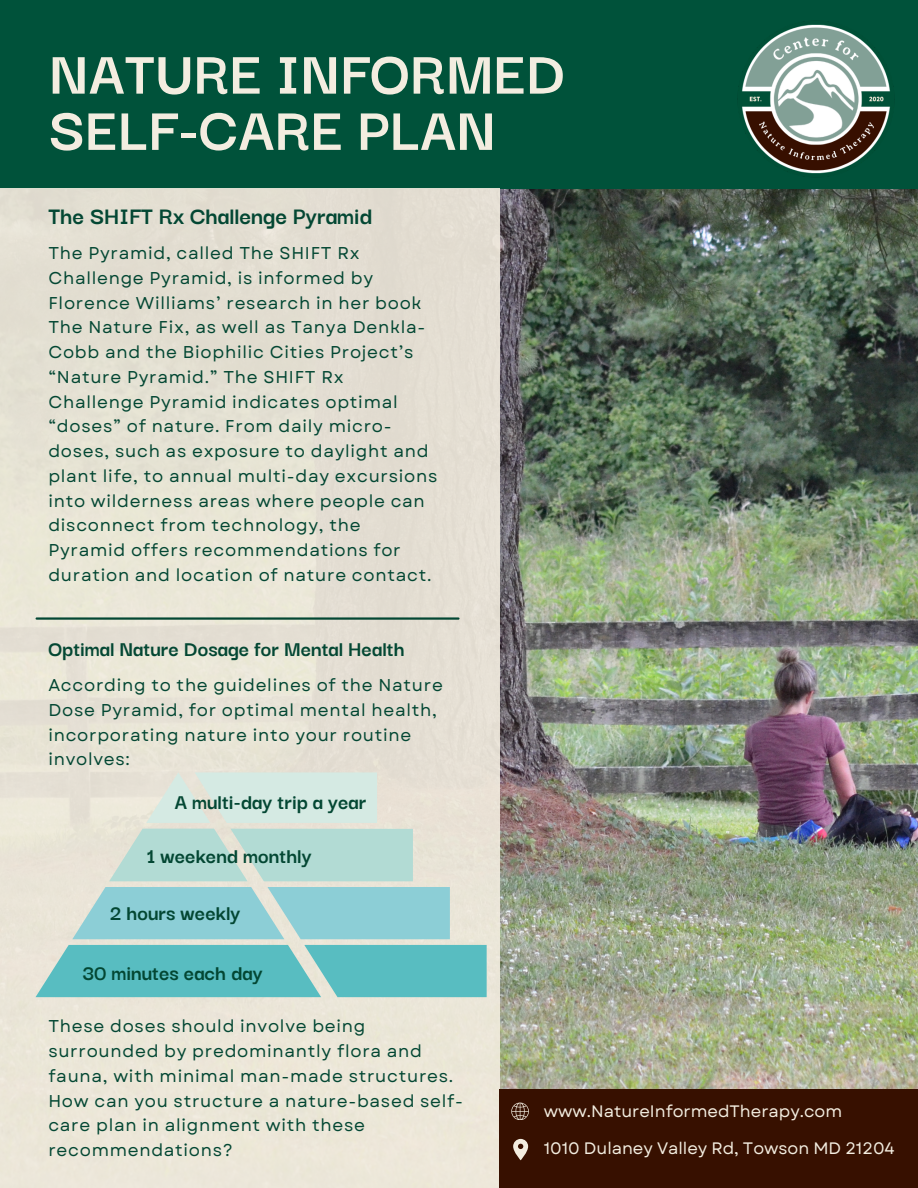
<style>
.page{position:relative;width:918px;height:1188px;background:#fff}
.page>*{position:absolute;margin:0;border:0;box-sizing:border-box;transform-origin:0 0}
.t1{font:700 64.8px/56.2px "Darker Grotesque";color:#f3ede0}
.t2{font:700 25.65px "Darker Grotesque";color:#034733}
.t3{font:700 22.65px "Darker Grotesque";color:#034733}
.t4{font:17.1px/24.8px "Garet";letter-spacing:.045em;color:#034733}
.t5{font:16.65px "Garet";color:#f3ede0}
</style>
<div class="page">
<img style="left:499px;top:189px;width:419px;height:900px">
<div style="left:0;top:0;width:918px;height:189px;background:#00523a"></div>
<div style="left:0;top:189px;width:499px;height:999px;background:#e7e2d5"></div>
<hr style="left:37px;top:617px;width:421px;height:3px;background:#034733">
<div style="left:499px;top:1089px;width:419px;height:99px;background:#371000"></div>
<svg style="left:511px;top:1102px;width:18px;height:18px"></svg>
<svg style="left:513px;top:1139px;width:15px;height:21px"></svg>
<img style="left:703px;top:24px;width:215px;height:188px">
<svg style="left:147px;top:772px;width:230px;height:51px"></svg>
<svg style="left:35px;top:945px;width:452px;height:52px;background:#62bfc2"></svg>
<svg style="left:72px;top:887px;width:378px;height:52px;background:#94d0d6"></svg>
<svg style="left:109px;top:829px;width:304px;height:52px;background:#b7dbd4"></svg>
<h3 class="t1" style="left:49px;top:41px;width:517px">NATURE INFORMED<br>SELF-CARE PLAN</h3>
<p class="t2" style="left:48px;top:196px;width:326px">The SHIFT Rx Challenge Pyramid</p>
<p class="t4" style="left:48px;top:241px;width:391px">The Pyramid, called The SHIFT Rx Challenge Pyramid, is informed by Florence Williams’ research in her book The Nature Fix, as well as Tanya Denkla-Cobb and the Biophilic Cities Project’s “Nature Pyramid.” The SHIFT Rx Challenge Pyramid indicates optimal “doses” of nature. From daily micro&shy;doses, such as exposure to daylight and plant life, to annual multi-day excursions into wilderness areas where people can disconnect from technology, the Pyramid offers recommendations for duration and location of nature contact.</p>
<h3 class="t3" style="left:48px;top:632px;width:358px">Optimal Nature Dosage for Mental Health</h3>
<p class="t4" style="left:48px;top:673px;width:396px">According to the guidelines of the Nature Dose Pyramid, for optimal mental health, incorporating nature into your routine involves:</p>
<p class="t3" style="left:174px;top:785px;width:193px">A multi-day trip a year</p>
<h3 class="t3" style="left:147px;top:839px;width:166px">1 weekend monthly</h3>
<h3 class="t3" style="left:110px;top:896px;width:132px">2 hours weekly</h3>
<p class="t3" style="left:83px;top:956px;width:182px">30 minutes each day</p>
<h3 class="t4" style="left:48px;top:1014px;width:416px">These doses should involve being surrounded by predominantly flora and fauna, with minimal man-made structures.<br>How can you structure a nature-based self&shy;care plan in alignment with these recommendations?</h3>
<h1 class="t5" style="left:544px;top:1099px;width:300px">www.NatureInformedTherapy.com</h1>
<p class="t5" style="left:544px;top:1136px;width:352px">1010 Dulaney Valley Rd, Towson MD 21204</p>
</div>
